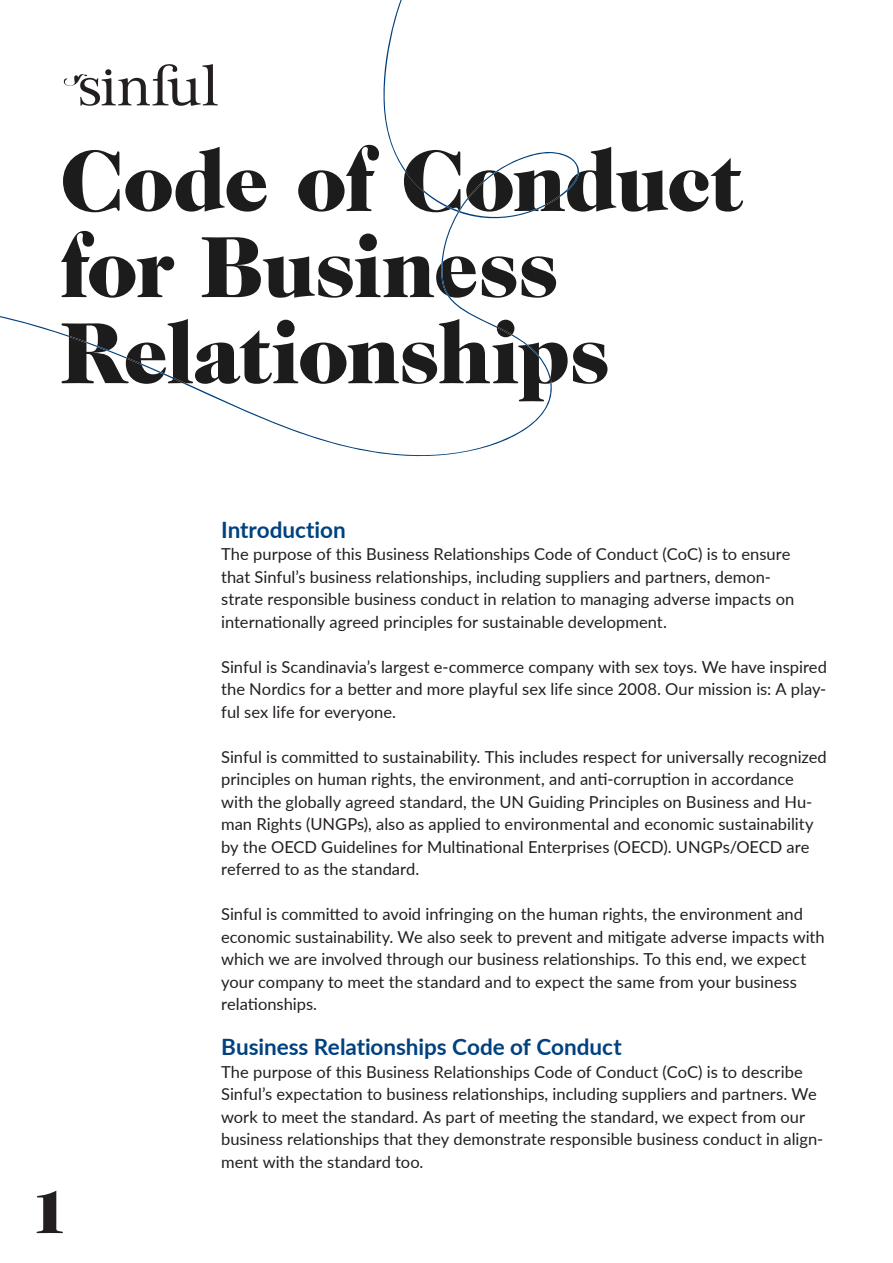
<style>
.page{position:relative;width:893px;height:1263px;background:#fff}
.page>*{position:absolute;margin:0;border:0;box-sizing:border-box;transform-origin:0 0}
.t1{font:900 61.8px "Caslon 224 Std";color:#231f20}
.Mellemrubrik{font:700 22.5px "Lato";color:#00417f}
.Brødtekst{font:16.5px/22.5px "Lato";color:#231f20}
</style>
<div class="page">
<svg style="left:0;top:0;width:743px;height:457px"></svg>
<p class="t1" style="left:30px;top:1176px;width:39px">1</p>
<p class="Mellemrubrik" style="left:221px;top:513px;width:126px">Introduction</p>
<p class="Brødtekst" style="left:221px;top:542px;width:575px">The purpose of this Business Relationships Code of Conduct (CoC) is to ensure that Sinful’s business relationships, including suppliers and partners, demon&shy;strate responsible business conduct in relation to managing adverse impacts on internationally agreed principles for sustainable development.</p>
<p class="Brødtekst" style="left:221px;top:655px;width:607px;text-align:justify">Sinful is Scandinavia’s largest e-commerce company with sex toys. We have inspired the Nordics for a better and more playful sex life since 2008. Our mission is: A play&shy;ful sex life for everyone.</p>
<p class="Brødtekst" style="left:221px;top:745px;width:607px">Sinful is committed to sustainability. This includes respect for universally recognized principles on human rights, the environment, and anti-corruption in accordance with the globally agreed standard, the UN Guiding Principles on Business and Hu&shy;man Rights (UNGPs), also as applied to environmental and economic sustainability by the OECD Guidelines for Multinational Enterprises (OECD). UNGPs/OECD are referred to as the standard.</p>
<p class="Brødtekst" style="left:221px;top:902px;width:605px">Sinful is committed to avoid infringing on the human rights, the environment and economic sustainability. We also seek to prevent and mitigate adverse impacts with which we are involved through our business relationships. To this end, we expect your company to meet the standard and to expect the same from your business relationships.</p>
<p class="Mellemrubrik" style="left:221px;top:1030px;width:402px">Business Relationships Code of Conduct</p>
<p class="Brødtekst" style="left:221px;top:1060px;width:604px">The purpose of this Business Relationships Code of Conduct (CoC) is to describe Sinful’s expectation to business relationships, including suppliers and partners. We work to meet the standard. As part of meeting the standard, we expect from our business relationships that they demonstrate responsible business conduct in align&shy;ment with the standard too.</p>
</div>
